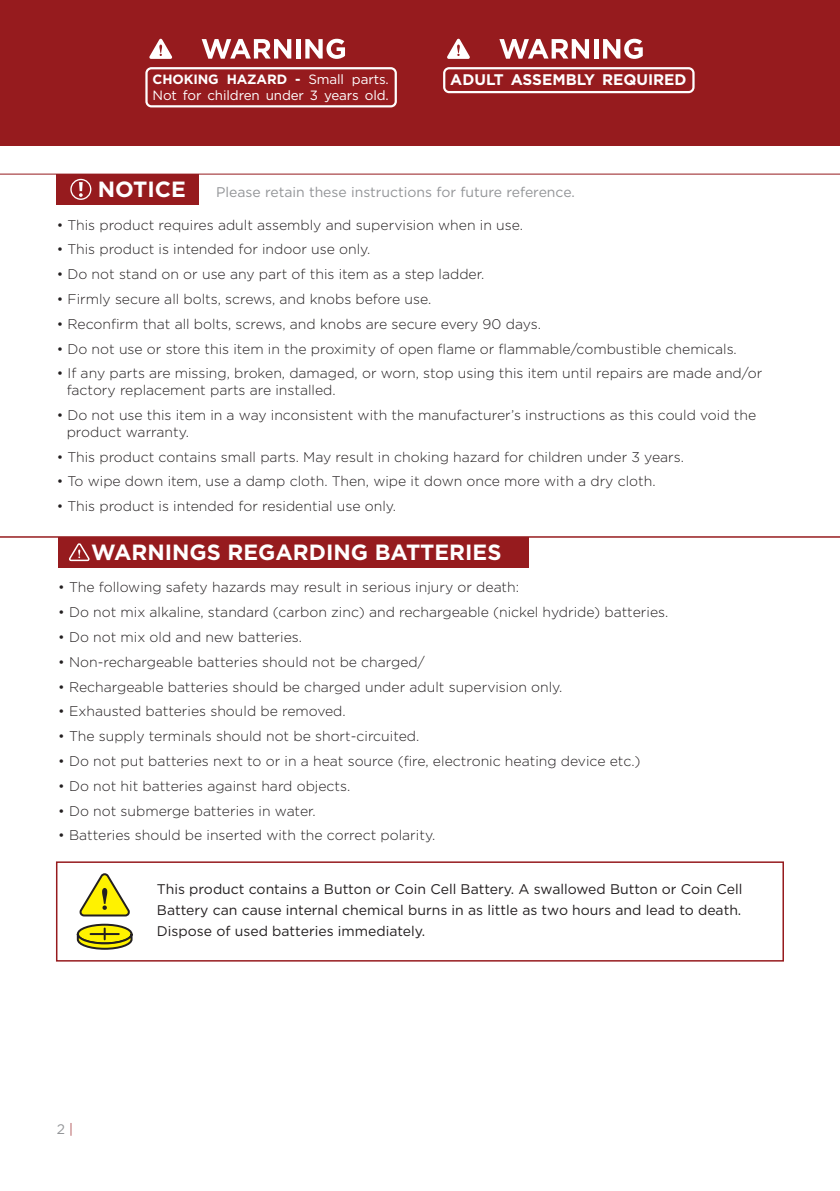
<style>
.page{position:relative;width:840px;height:1191px;background:#fff}
.page>*{position:absolute;margin:0;border:0;box-sizing:border-box;transform-origin:0 0}
.t1{font:700 22px "Gotham";color:#fff}
.t2{font:700 15.4px "Gotham";color:#fff}
.t3{font:300 14px/16.8px "Gotham";color:#231f20}
.t4{font:14px/20.8px "Gotham";color:#231f20;text-align:justify}
.t5{font:14px "Gotham";color:#939598}
.t6{font:13.8px "Gotham";color:#939598}
.t7{font:13.4px "Gotham";letter-spacing:-.01em;color:#fff}
.t8{font:700 13.4px "Gotham";letter-spacing:-.01em;color:#fff}
.s1{font-weight:400}
.s2{font-weight:300;color:#961b1e}
</style>
<div class="page">
<hr style="left:0;top:536px;width:839px;height:2px;background:#961b1e">
<div style="left:58px;top:537px;width:470px;height:30px;background:#961b1e"></div>
<svg style="left:69px;top:543px;width:21px;height:19px"></svg>
<div style="left:57px;top:174px;width:142px;height:31px;background:#961b1e"></div>
<hr style="left:0;top:174px;width:839px;height:1px;background:#961b1e">
<div style="left:70px;top:179px;width:21px;height:21px;border:1px solid #fff;border-radius:50%"></div>
<svg style="left:79px;top:182px;width:4px;height:15px"></svg>
<svg style="left:76px;top:873px;width:57px;height:77px"></svg>
<div style="left:56px;top:861px;width:727px;height:100px;border:2px solid #961b1e"></div>
<div style="left:0;top:0;width:839px;height:146px;background:#961b1e"></div>
<svg style="left:443px;top:67px;width:251px;height:26px"></svg>
<svg style="left:499px;top:39px;width:89px;height:20px"></svg>
<div style="left:593px;top:39px;width:5px;height:20px;background:#fff"></div>
<svg style="left:603px;top:39px;width:39px;height:20px"></svg>
<svg style="left:447px;top:39px;width:22px;height:20px"></svg>
<svg style="left:145px;top:67px;width:251px;height:40px"></svg>
<svg style="left:201px;top:39px;width:90px;height:20px"></svg>
<hr style="left:296px;top:39px;width:4px;height:20px;background:#fff">
<svg style="left:305px;top:39px;width:40px;height:20px"></svg>
<svg style="left:149px;top:39px;width:23px;height:20px"></svg>
<p class="t8" style="left:152px;top:70px;width:238px">CHOKING HAZARD - <span class="s1">Small parts.</span></p>
<p class="t2" style="left:450px;top:70px;width:238px">ADULT ASSEMBLY REQUIRED</p>
<p class="t7" style="left:152px;top:87px;width:238px">Not for children under 3 years old.</p>
<h1 class="t1" style="left:98px;top:175px;width:90px">NOTICE</h1>
<p class="t5" style="left:216px;top:183px;width:360px">Please retain these instructions for future reference.</p>
<p class="t3" style="left:57px;top:216px;width:467px">• This product requires adult assembly and supervision when in use.</p>
<p class="t3" style="left:57px;top:241px;width:315px">• This product is intended for indoor use only.</p>
<p class="t3" style="left:57px;top:265px;width:429px">• Do not stand on or use any part of this item as a step ladder.</p>
<p class="t3" style="left:57px;top:290px;width:376px">• Firmly secure all bolts, screws, and knobs before use.</p>
<p class="t3" style="left:57px;top:315px;width:485px">• Reconfirm that all bolts, screws, and knobs are secure every 90 days.</p>
<p class="t3" style="left:57px;top:340px;width:681px">• Do not use or store this item in the proximity of open flame or flammable/combustible chemicals.</p>
<p class="t3" style="left:67px;top:365px;width:696px;text-indent:-10px">• If any parts are missing, broken, damaged, or worn, stop using this item until repairs are made and/or factory replacement parts are installed.</p>
<p class="t3" style="left:67px;top:406px;width:690px;text-indent:-10px">• Do not use this item in a way inconsistent with the manufacturer’s instructions as this could void the product warranty.</p>
<p class="t3" style="left:57px;top:448px;width:628px">• This product contains small parts. May result in choking hazard for children under 3 years.</p>
<p class="t3" style="left:57px;top:472px;width:600px">• To wipe down item, use a damp cloth. Then, wipe it down once more with a dry cloth.</p>
<p class="t3" style="left:57px;top:497px;width:341px">• This product is intended for residential use only.</p>
<h1 class="t1" style="left:91px;top:537px;width:411px">WARNINGS REGARDING BATTERIES</h1>
<p class="t3" style="left:58px;top:579px;width:462px">• The following safety hazards may result in serious injury or death:</p>
<p class="t3" style="left:58px;top:603px;width:611px">• Do not mix alkaline, standard (carbon zinc) and rechargeable (nickel hydride) batteries.</p>
<p class="t3" style="left:58px;top:628px;width:245px">• Do not mix old and new batteries.</p>
<p class="t3" style="left:58px;top:653px;width:368px">• Non-rechargeable batteries should not be charged/</p>
<p class="t3" style="left:58px;top:678px;width:505px">• Rechargeable batteries should be charged under adult supervision only.</p>
<p class="t3" style="left:58px;top:702px;width:289px">• Exhausted batteries should be removed.</p>
<p class="t3" style="left:58px;top:727px;width:362px">• The supply terminals should not be short-circuited.</p>
<p class="t3" style="left:58px;top:752px;width:583px">• Do not put batteries next to or in a heat source (fire, electronic heating device etc.)</p>
<p class="t3" style="left:58px;top:777px;width:293px">• Do not hit batteries against hard objects.</p>
<p class="t3" style="left:58px;top:802px;width:259px">• Do not submerge batteries in water.</p>
<p class="t3" style="left:58px;top:826px;width:378px">• Batteries should be inserted with the correct polarity.</p>
<p class="t6" style="left:57px;top:1120px;width:18px">2 <span class="s2">|</span></p>
<p class="t4" style="left:157px;top:878px;width:586px">This product contains a Button or Coin Cell Battery. A swallowed Button or Coin Cell Battery can cause internal chemical burns in as little as two hours and lead to death.<br>Dispose of used batteries immediately.</p>
</div>
